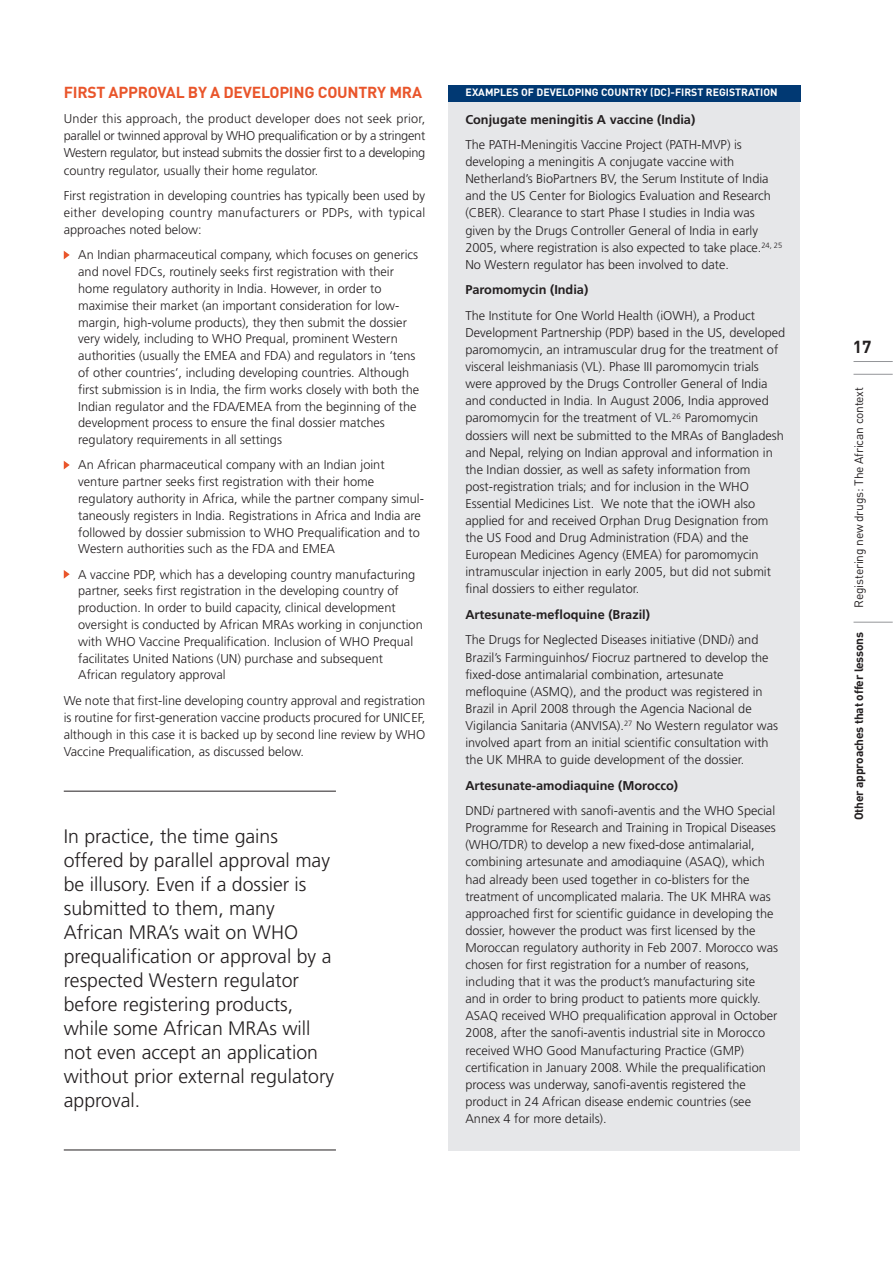
<style>
.page{position:relative;width:893px;height:1263px;background:#fff}
.page>*{position:absolute;margin:0;border:0;box-sizing:border-box;transform-origin:0 0}
.t1{font:300 19.5px/24px "Frutiger";color:#231f20}
.t2{font:700 17.25px "DIN";color:#231f20}
.t3{font:700 15.75px "DIN";letter-spacing:-.015em;color:#e9552b}
.t4{font:300 12.75px/17.1px "Frutiger";color:#231f20}
.t5{font:700 12.75px "Frutiger";color:#231f20}
.t6{font:12px "DIN";letter-spacing:-.015em;color:#231f20}
.t7{font:700 12px "DIN";letter-spacing:-.015em;color:#231f20}
.t8{font:700 10.5px "DIN";color:#fff}
.s1{font-weight:700}
.s2{font-style:italic}
</style>
<div class="page">
<div style="left:448px;top:85px;width:351px;height:1065px;background:#e6e7e9"></div>
<hr style="left:853px;top:361px;width:40px;height:1px;background:#939598">
<hr style="left:853px;top:374px;width:40px;height:1px;background:#939598">
<hr style="left:853px;top:622px;width:40px;height:1px;background:#939598">
<svg style="left:64px;top:570px;width:6px;height:9px"></svg>
<svg style="left:64px;top:461px;width:6px;height:8px"></svg>
<svg style="left:64px;top:251px;width:6px;height:8px"></svg>
<div style="left:448px;top:85px;width:353px;height:16px;background:#013973"></div>
<hr style="left:64px;top:791px;width:272px;height:1px;background:#231f20">
<hr style="left:64px;top:1150px;width:272px;height:1px;background:#231f20">
<p class="t3" style="left:64px;top:83px;width:360px">FIRST APPROVAL BY A DEVELOPING COUNTRY MRA</p>
<p class="t4" style="left:64px;top:111px;width:363px;text-align:justify">Under this approach, the product developer does not seek prior, parallel or twinned approval by WHO prequalification or by a stringent Western regulator, but instead submits the dossier first to a developing country regulator, usually their home regulator.</p>
<p class="t4" style="left:64px;top:188px;width:363px;text-align:justify">First registration in developing countries has typically been used by either developing country manufacturers or PDPs, with typical approaches noted below:</p>
<p class="t4" style="left:78px;top:248px;width:342px">An Indian pharmaceutical company, which focuses on generics and novel FDCs, routinely seeks first registration with their home regulatory authority in India. However, in order to maximise their market (an important consideration for low&shy;margin, high-volume products), they then submit the dossier very widely, including to WHO Prequal, prominent Western authorities (usually the EMEA and FDA) and regulators in ‘tens of other countries’, including developing countries. Although first submission is in India, the firm works closely with both the Indian regulator and the FDA/EMEA from the beginning of the development process to ensure the final dossier matches regulatory requirements in all settings</p>
<p class="t4" style="left:78px;top:458px;width:347px">An African pharmaceutical company with an Indian joint venture partner seeks first registration with their home regulatory authority in Africa, while the partner company simul&shy;taneously registers in India. Registrations in Africa and India are followed by dossier submission to WHO Prequalification and to Western authorities such as the FDA and EMEA</p>
<p class="t4" style="left:78px;top:567px;width:346px">A vaccine PDP, which has a developing country manufacturing partner, seeks first registration in the developing country of production. In order to build capacity, clinical development oversight is conducted by African MRAs working in conjunction with WHO Vaccine Prequalification. Inclusion of WHO Prequal facilitates United Nations (UN) purchase and subsequent African regulatory approval</p>
<p class="t4" style="left:64px;top:693px;width:363px;text-align:justify">We note that first-line developing country approval and registration is routine for first-generation vaccine products procured for UNICEF, although in this case it is backed up by second line review by WHO Vaccine Prequalification, as discussed below.</p>
<p class="t1" style="left:64px;top:826px;width:272px">In practice, the time gains offered by parallel approval may be illusory. Even if a dossier is submitted to them, many<br>African MRA’s wait on WHO prequalification or approval by a respected Western regulator before registering products, while some African MRAs will not even accept an application without prior external regulatory approval.</p>
<p class="t8" style="left:466px;top:87px;width:313px">EXAMPLES OF DEVELOPING COUNTRY (DC)-FIRST REGISTRATION</p>
<p class="t5" style="left:465px;top:114px;width:231px">Conjugate meningitis A vaccine (India)</p>
<p class="t4" style="left:465px;top:137px;width:318px">The PATH-Meningitis Vaccine Project (PATH-MVP) is developing a meningitis A conjugate vaccine with Netherland’s BioPartners BV, the Serum Institute of India and the US Center for Biologics Evaluation and Research (CBER). Clearance to start Phase I studies in India was given by the Drugs Controller General of India in early 2005, where registration is also expected to take place.<sup>24,</sup> <sup>25<br></sup>No Western regulator has been involved to date.</p>
<p class="t5" style="left:465px;top:285px;width:124px">Paromomycin (India)</p>
<p class="t4" style="left:465px;top:308px;width:321px">The Institute for One World Health (iOWH), a Product Development Partnership (PDP) based in the US, developed paromomycin, an intramuscular drug for the treatment of visceral leishmaniasis (VL). Phase III paromomycin trials were approved by the Drugs Controller General of India and conducted in India. In August 2006, India approved paromomycin for the treatment of VL.<sup>26</sup> Paromomycin dossiers will next be submitted to the MRAs of Bangladesh and Nepal, relying on Indian approval and information in the Indian dossier, as well as safety information from post-registration trials; and for inclusion in the WHO Essential Medicines List. We note that the iOWH also applied for and received Orphan Drug Designation from the US Food and Drug Administration (FDA) and the European Medicines Agency (EMEA) for paromomycin intramuscular injection in early 2005, but did not submit final dossiers to either regulator.</p>
<p class="t4" style="left:465px;top:603px;width:295px;line-height:25.5px"><span class="s1">Artesunate-mefloquine (Brazil)<br></span>The Drugs for Neglected Diseases initiative (DND<span class="s2">i</span>) and</p>
<p class="t4" style="left:465px;top:649px;width:314px">Brazil’s Farminguinhos/ Fiocruz partnered to develop the fixed-dose antimalarial combination, artesunate mefloquine (ASMQ), and the product was registered in Brazil in April 2008 through the Agencia Nacional de Vigilancia Sanitaria (ANVISA).<sup>27</sup> No Western regulator was involved apart from an initial scientific consultation with the UK MHRA to guide development of the dossier.</p>
<p class="t4" style="left:465px;top:773px;width:311px;line-height:25.5px"><span class="s1">Artesunate-amodiaquine (Morocco)<br></span>DND<span class="s2">i</span> partnered with sanofi-aventis and the WHO Special</p>
<p class="t4" style="left:465px;top:820px;width:314px">Programme for Research and Training in Tropical Diseases (WHO/TDR) to develop a new fixed-dose antimalarial, combining artesunate and amodiaquine (ASAQ), which had already been used together in co-blisters for the treatment of uncomplicated malaria. The UK MHRA was approached first for scientific guidance in developing the dossier, however the product was first licensed by the Moroccan regulatory authority in Feb 2007. Morocco was chosen for first registration for a number of reasons, including that it was the product’s manufacturing site and in order to bring product to patients more quickly.<br>ASAQ received WHO prequalification approval in October 2008, after the sanofi-aventis industrial site in Morocco received WHO Good Manufacturing Practice (GMP) certification in January 2008. While the prequalification process was underway, sanofi-aventis registered the product in 24 African disease endemic countries (see Annex 4 for more details).</p>
<h2 class="t2" style="left:853px;top:337px;width:20px">17</h2>
<p class="t6" style="left:852px;top:608px;width:222px;rotate:-90deg">Registering new drugs: The African context</p>
<p class="t7" style="left:852px;top:820px;width:190px;rotate:-90deg">Other approaches that offer lessons</p>
</div>
